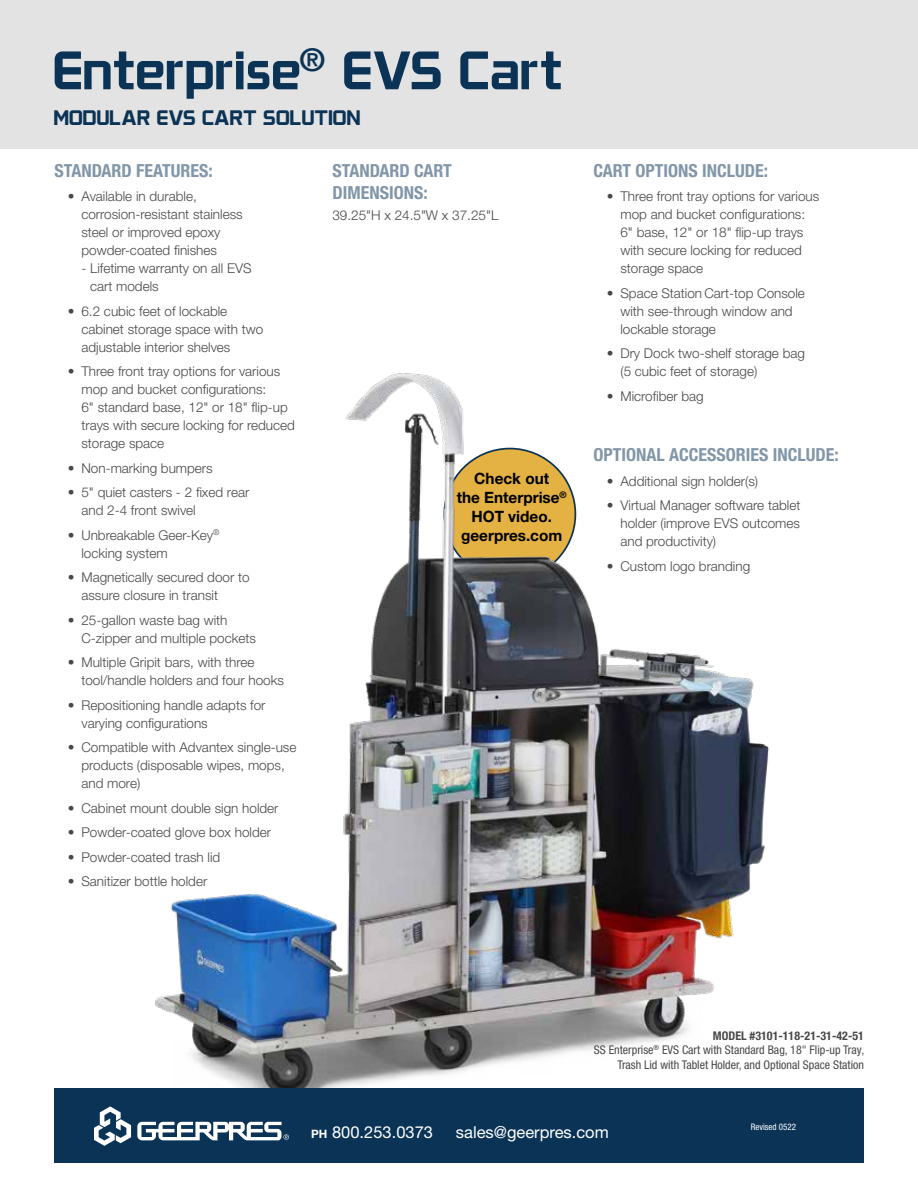
<style>
.page{position:relative;width:918px;height:1188px;background:#fff}
.page>*{position:absolute;margin:0;border:0;box-sizing:border-box;transform-origin:0 0}
.t1{font:700 54px "Zoria";letter-spacing:.04em;color:#0a3356}
.t2{font:700 21px "Zoria";letter-spacing:.04em;color:#0a3356}
.t3{font:700 condensed 18px/21.6px "Helvetica Neue LT Pro";color:#8296a9}
.t4{font:16.5px "Helvetica Neue LT Pro";color:#fff}
.t5{font:700 15.6px/18.8px "Helvetica Neue LT Pro";color:#000;text-align:center}
.t6{font:300 13.5px/18px "Helvetica Neue LT Pro";color:#484848}
.t7{font:condensed 12px/14.4px "Helvetica Neue LT Pro";color:#484848;text-align:right}
.t8{font:condensed 9px "Helvetica Neue LT Pro";color:#fff}
.s1{font-weight:700}
.s2{font-weight:700;font-size:11.55px}
</style>
<div class="page">
<div style="left:0;top:0;width:918px;height:149px;background:#e3e3e3"></div>
<img style="left:155px;top:373px;width:614px;height:715px">
<div style="left:54px;top:1088px;width:810px;height:75px;background:#0a3356"></div>
<svg style="left:137px;top:1122px;width:152px;height:18px"></svg>
<svg style="left:94px;top:1106px;width:37px;height:40px"></svg>
<h1 class="t1" style="left:54px;top:44px;width:509px">Enterprise<sup>®</sup> EVS Cart</h1>
<h2 class="t2" style="left:54px;top:108px;width:307px">MODULAR EVS CART SOLUTION</h2>
<h3 class="t3" style="left:54px;top:160px;width:160px">STANDARD FEATURES:</h3>
<p class="t6" style="left:81px;top:187px;width:163px;text-indent:-14px">• Available in durable, corrosion-resistant stainless steel or improved epoxy powder-coated finishes</p>
<p class="t6" style="left:90px;top:259px;width:163px;text-indent:-9px">- Lifetime warranty on all EVS cart models</p>
<p class="t6" style="left:81px;top:302px;width:183px;text-indent:-14px">• 6.2 cubic feet of lockable cabinet storage space with two adjustable interior shelves</p>
<p class="t6" style="left:81px;top:362px;width:215px;text-indent:-14px">• Three front tray options for various mop and bucket configurations:<br>6" standard base, 12" or 18" flip-up trays with secure locking for reduced storage space</p>
<p class="t6" style="left:68px;top:459px;width:146px">• Non-marking bumpers</p>
<p class="t6" style="left:81px;top:483px;width:169px;text-indent:-14px">• 5" quiet casters - 2 fixed rear and 2-4 front swivel</p>
<p class="t6" style="left:81px;top:526px;width:139px;text-indent:-14px">• Unbreakable Geer-Key<sup>® </sup>locking system</p>
<p class="t6" style="left:81px;top:568px;width:170px;text-indent:-14px">• Magnetically secured door to assure closure in transit</p>
<p class="t6" style="left:81px;top:611px;width:176px;text-indent:-14px">• 25-gallon waste bag with<br>C-zipper and multiple pockets</p>
<p class="t6" style="left:81px;top:653px;width:204px;text-indent:-14px">• Multiple Gripit bars, with three tool/handle holders and four hooks</p>
<p class="t6" style="left:81px;top:696px;width:186px;text-indent:-14px">• Repositioning handle adapts for varying configurations</p>
<p class="t6" style="left:81px;top:738px;width:217px;text-indent:-14px">• Compatible with Advantex single-use products (disposable wipes, mops, and more)</p>
<p class="t6" style="left:68px;top:799px;width:212px">• Cabinet mount double sign holder</p>
<p class="t6" style="left:68px;top:823px;width:205px">• Powder-coated glove box holder</p>
<p class="t6" style="left:68px;top:847px;width:154px">• Powder-coated trash lid</p>
<p class="t6" style="left:68px;top:872px;width:141px">• Sanitizer bottle holder</p>
<h3 class="t3" style="left:332px;top:160px;width:121px">STANDARD CART<br>DIMENSIONS:</h3>
<p class="t6" style="left:332px;top:205px;width:167px">39.25"H x 24.5"W x 37.25"L</p>
<p class="t5" style="left:457px;top:469px;width:112px">Check out<br>the Enterprise<sup>®<br></sup>HOT video. geerpres.com</p>
<h3 class="t3" style="left:593px;top:160px;width:176px">CART OPTIONS INCLUDE:</h3>
<p class="t6" style="left:620px;top:187px;width:200px;text-indent:-14px">• Three front tray options for various mop and bucket configurations:<br>6" base, 12" or 18" flip-up trays with secure locking for reduced storage space</p>
<p class="t6" style="left:620px;top:284px;width:186px;text-indent:-13px">• Space Station Cart-top Console with see-through window and lockable storage</p>
<p class="t6" style="left:620px;top:344px;width:186px;text-indent:-14px">• Dry Dock two-shelf storage bag (5 cubic feet of storage)</p>
<p class="t6" style="left:607px;top:387px;width:98px">• Microfiber bag</p>
<h3 class="t3" style="left:593px;top:444px;width:247px">OPTIONAL ACCESSORIES INCLUDE:</h3>
<p class="t6" style="left:607px;top:472px;width:153px">• Additional sign holder(s)</p>
<p class="t6" style="left:620px;top:496px;width:181px;text-align:justify;text-indent:-14px">• Virtual Manager software tablet holder (improve EVS outcomes and productivity)</p>
<p class="t6" style="left:607px;top:557px;width:145px">• Custom logo branding</p>
<p class="t7" style="left:594px;top:1028px;width:272px"><span class="s1">MODEL #3101-118-21-31-42-51<br></span>SS Enterprise<sup>®</sup> EVS Cart with Standard Bag, 18" Flip-up Tray,<br>Trash Lid with Tablet Holder, and Optional Space Station</p>
<p class="t4" style="left:311px;top:1121px;width:123px"><span class="s2">ph</span> 800.253.0373</p>
<p class="t4" style="left:456px;top:1121px;width:154px">sales@geerpres.com</p>
<p class="t8" style="left:751px;top:1122px;width:47px">Revised 0522</p>
</div>
